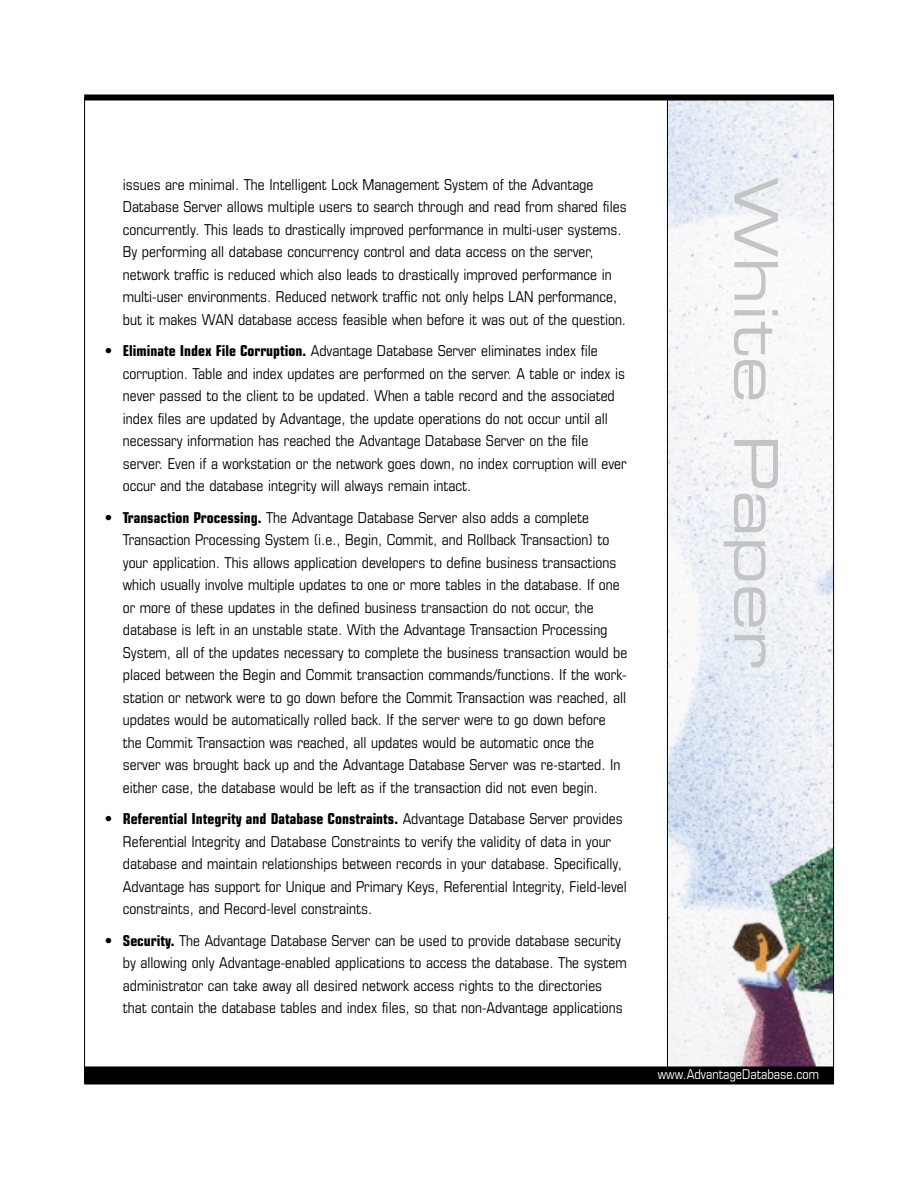
<style>
.page{position:relative;width:918px;height:1188px;background:#fff}
.page>*{position:absolute;margin:0;border:0;box-sizing:border-box;transform-origin:0 0}
.t1{font:60px "Eurostile Extended Two";color:#c4c4c4}
.t2{font:condensed 15px/22.5px "Eurostile";color:#000}
.t3{font:condensed 13.5px "Eurostile";color:#fff}
.s1{font-weight:700}
</style>
<div class="page">
<img style="left:668px;top:101px;width:164px;height:965px">
<div style="left:84px;top:1066px;width:750px;height:18px;background:#000"></div>
<div style="left:84px;top:94px;width:750px;height:6px;background:#000"></div>
<hr style="left:667px;top:99px;width:1px;height:972px;background:#000">
<p class="t2" style="left:123px;top:174px;width:505px">issues are minimal. The Intelligent Lock Management System of the Advantage Database Server allows multiple users to search through and read from shared files concurrently. This leads to drastically improved performance in multi-user systems.<br>By performing all database concurrency control and data access on the server, network traffic is reduced which also leads to drastically improved performance in multi-user environments. Reduced network traffic not only helps LAN performance, but it makes WAN database access feasible when before it was out of the question.</p>
<p class="t2" style="left:123px;top:341px;width:505px;text-indent:-18px">• <span class="s1">Eliminate Index File Corruption.</span> Advantage Database Server eliminates index file corruption. Table and index updates are performed on the server. A table or index is never passed to the client to be updated. When a table record and the associated index files are updated by Advantage, the update operations do not occur until all necessary information has reached the Advantage Database Server on the file server. Even if a workstation or the network goes down, no index corruption will ever occur and the database integrity will always remain intact.</p>
<p class="t2" style="left:123px;top:507px;width:506px;text-indent:-18px">• <span class="s1">Transaction Processing.</span> The Advantage Database Server also adds a complete Transaction Processing System (i.e., Begin, Commit, and Rollback Transaction) to your application. This allows application developers to define business transactions which usually involve multiple updates to one or more tables in the database. If one or more of these updates in the defined business transaction do not occur, the database is left in an unstable state. With the Advantage Transaction Processing System, all of the updates necessary to complete the business transaction would be placed between the Begin and Commit transaction commands/functions. If the work&shy;station or network were to go down before the Commit Transaction was reached, all updates would be automatically rolled back. If the server were to go down before the Commit Transaction was reached, all updates would be automatic once the server was brought back up and the Advantage Database Server was re-started. In either case, the database would be left as if the transaction did not even begin.</p>
<p class="t2" style="left:123px;top:809px;width:506px;text-indent:-18px"><span class="s1">• Referential Integrity and Database Constraints.</span> Advantage Database Server provides Referential Integrity and Database Constraints to verify the validity of data in your database and maintain relationships between records in your database. Specifically, Advantage has support for Unique and Primary Keys, Referential Integrity, Field-level constraints, and Record-level constraints.</p>
<p class="t2" style="left:123px;top:930px;width:505px;text-indent:-18px">• <span class="s1">Security.</span> The Advantage Database Server can be used to provide database security by allowing only Advantage-enabled applications to access the database. The system administrator can take away all desired network access rights to the directories that contain the database tables and index files, so that non-Advantage applications</p>
<h1 class="t1" style="left:778px;top:177px;width:493px;rotate:90deg">White Paper</h1>
<p class="t3" style="left:658px;top:1069px;width:163px">www.AdvantageDatabase.com</p>
</div>
